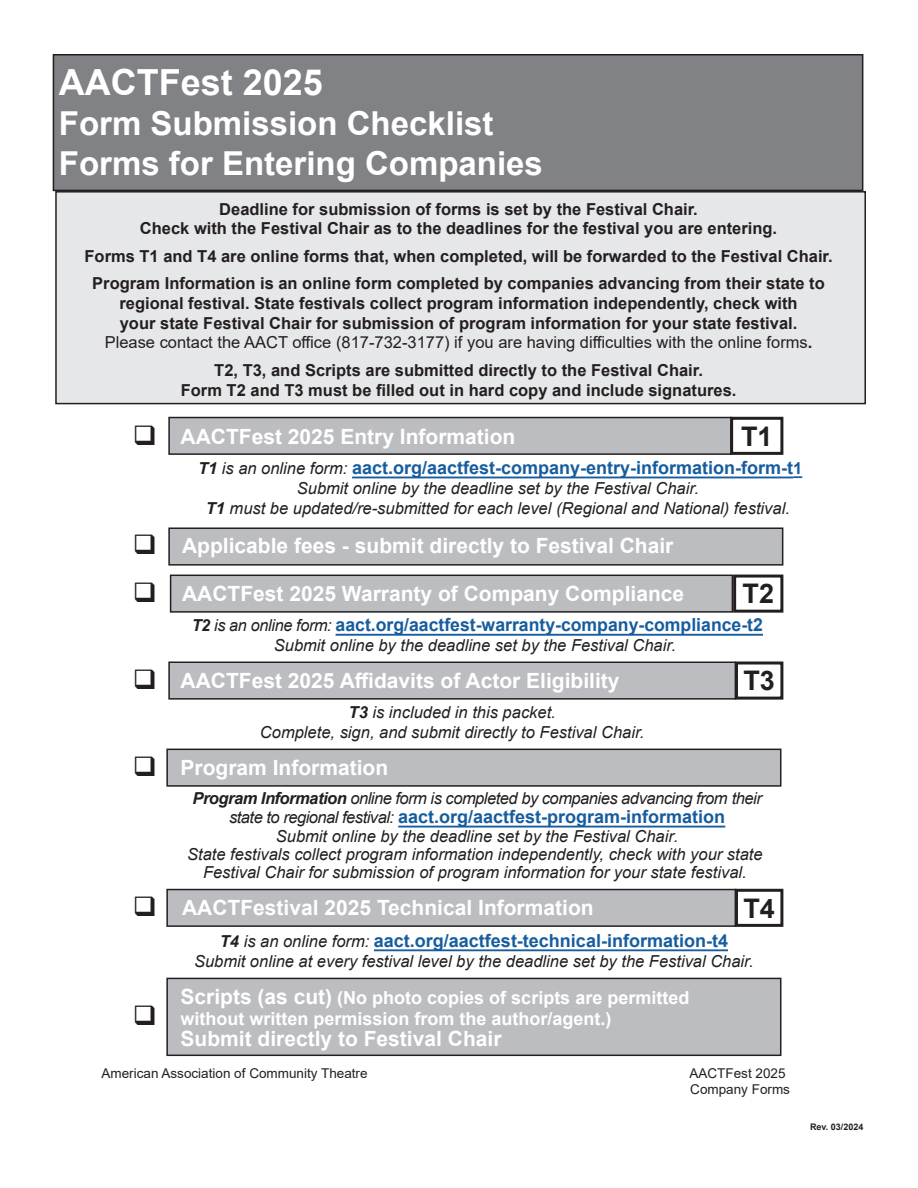
<style>
.page{position:relative;width:918px;height:1188px;background:#fff}
.page>*{position:absolute;margin:0;border:0;box-sizing:border-box;transform-origin:0 0}
.Form_Head_1{font:700 36px "Arial";color:#fff}
.Form_Head_1-2{font:700 33px "Arial";color:#fff}
.t1{font:700 27px "Arial";color:#231f20}
.Form_Head_1-3{font:700 21px "Arial";color:#fff}
.Form_Head_2{font:700 21px "Arial";color:#fff}
.t2{font:700 18px "Arial";color:#175d9e}
.Form_Head_1-4{font:700 18px/21px "Arial";color:#fff}
.t3{font:700 16.5px "Arial";color:#231f20}
.t4{font:italic 16.5px/18px "Arial";color:#231f20;text-align:center}
.t5{font:16.5px "Arial";color:#231f20}
.t6{font:italic 16.5px "Arial";letter-spacing:-.03em;color:#231f20}
.t7{font:13.5px/16.2px "Arial";color:#231f20}
.t8{font:700 9px "Arial";color:#231f20}
.s1{font-weight:700}
.s2{font-style:italic;font-size:16.5px;color:#231f20}
.s3{font-weight:400;font-style:italic;font-size:16.5px;color:#231f20}
.s4{font-size:16.5px}
.s5{font-size:21px}
</style>
<div class="page">
<div style="left:167px;top:978px;width:614px;height:77px;background:#bcbdc0"></div>
<div style="left:166px;top:978px;width:615px;height:78px;border:2px solid #231f20"></div>
<div style="left:171px;top:575px;width:561px;height:37px;background:#bcbdc0"></div>
<div style="left:170px;top:575px;width:563px;height:38px;border:2px solid #231f20"></div>
<div style="left:56px;top:192px;width:809px;height:212px;background:#e6e7e9"></div>
<div style="left:55px;top:191px;width:811px;height:213px;border:2px solid #231f20"></div>
<div style="left:53px;top:55px;width:810px;height:135px;background:#808285"></div>
<div style="left:53px;top:54px;width:810px;height:137px;border:2px solid #231f20"></div>
<div style="left:169px;top:418px;width:562px;height:36px;background:#bcbdc0"></div>
<div style="left:168px;top:417px;width:564px;height:38px;border:2px solid #231f20"></div>
<div style="left:730px;top:417px;width:53px;height:38px;border:3px solid #231f20"></div>
<div style="left:169px;top:528px;width:614px;height:37px;background:#bcbdc0"></div>
<div style="left:168px;top:527px;width:615px;height:39px;border:2px solid #231f20"></div>
<div style="left:733px;top:575px;width:50px;height:38px;border:3px solid #231f20"></div>
<div style="left:169px;top:662px;width:566px;height:37px;background:#bcbdc0"></div>
<div style="left:168px;top:662px;width:568px;height:38px;border:2px solid #231f20"></div>
<div style="left:735px;top:662px;width:48px;height:38px;border:3px solid #231f20"></div>
<div style="left:167px;top:890px;width:568px;height:36px;background:#bcbdc0"></div>
<div style="left:166px;top:889px;width:570px;height:38px;border:2px solid #231f20"></div>
<div style="left:735px;top:889px;width:48px;height:38px;border:3px solid #231f20"></div>
<div style="left:167px;top:749px;width:614px;height:37px;background:#bcbdc0"></div>
<div style="left:166px;top:749px;width:615px;height:38px;border:2px solid #231f20"></div>
<hr style="left:352px;top:477px;width:441px;height:1px;background:#175d9e">
<svg style="left:793px;top:476px;width:9px;height:2px"></svg>
<hr style="left:336px;top:634px;width:427px;height:2px;background:#175d9e">
<hr style="left:398px;top:826px;width:327px;height:2px;background:#175d9e">
<hr style="left:374px;top:949px;width:354px;height:2px;background:#175d9e">
<p class="Form_Head_1" style="left:59px;top:57px;width:266px">AACTFest 2025</p>
<p class="Form_Head_1-2" style="left:59px;top:100px;width:436px">Form Submission Checklist</p>
<p class="Form_Head_1-2" style="left:59px;top:140px;width:486px">Forms for Entering Companies</p>
<p class="t3" style="left:219px;top:197px;width:480px">Deadline for submission of forms is set by the Festival Chair.</p>
<p class="t3" style="left:140px;top:217px;width:639px">Check with the Festival Chair as to the deadlines for the festival you are entering.</p>
<p class="t3" style="left:85px;top:244px;width:750px">Forms T1 and T4 are online forms that, when completed, will be forwarded to the Festival Chair.</p>
<p class="t3" style="left:92px;top:272px;width:734px">Program Information is an online form completed by companies advancing from their state to</p>
<p class="t3" style="left:119px;top:291px;width:680px">regional festival. State festivals collect program information independently, check with</p>
<p class="t3" style="left:120px;top:311px;width:679px">your state Festival Chair for submission of program information for your state festival.</p>
<p class="t5" style="left:105px;top:331px;width:709px">Please contact the AACT office (817-732-3177) if you are having difficulties with the online forms<span class="s1">.</span></p>
<p class="t3" style="left:214px;top:358px;width:490px">T2, T3, and Scripts are submitted directly to the Festival Chair.</p>
<p class="t3" style="left:181px;top:378px;width:557px">Form T2 and T3 must be filled out in hard copy and include signatures.</p>
<p class="Form_Head_1-3" style="left:181px;top:422px;width:336px">AACTFest 2025 Entry Information</p>
<p class="t1" style="left:741px;top:417px;width:33px">T1</p>
<p class="t2" style="left:198px;top:455px;width:606px"><span class="s2">T1</span> <span class="s3">is an online form:</span> aact.org/aactfest-company-entry-information-form-t<span class="s4">1</span></p>
<p class="t4" style="left:206px;top:479px;width:586px;line-height:19.5px">Submit online by the deadline set by the Festival Chair.<br><span class="s1">T1</span> must be updated/re-submitted for each level (Regional and National) festival.</p>
<p class="Form_Head_1-3" style="left:182px;top:531px;width:493px">Applicable fees - submit directly to Festival Chair</p>
<p class="Form_Head_2" style="left:182px;top:579px;width:504px">AACTFest 2025 Warranty of Company Compliance</p>
<p class="t1" style="left:743px;top:575px;width:33px">T2</p>
<p class="t2" style="left:192px;top:612px;width:573px"><span class="s2">T2</span> <span class="s3">is an online form:</span> aact.org/aactfest-warranty-company-compliance-t2</p>
<p class="t4" style="left:274px;top:636px;width:404px">Submit online by the deadline set by the Festival Chair.</p>
<p class="Form_Head_1-3" style="left:181px;top:666px;width:440px">AACTFest 2025 Affidavits of Actor Eligibility</p>
<p class="t1" style="left:743px;top:662px;width:33px">T3</p>
<p class="t4" style="left:349px;top:703px;width:209px"><span class="s1">T3</span> is included in this packet.</p>
<p class="t4" style="left:260px;top:723px;width:386px">Complete, sign, and submit directly to Festival Chair.</p>
<p class="Form_Head_1-3" style="left:181px;top:753px;width:209px">Program Information</p>
<p class="t6" style="left:192px;top:787px;width:571px"><span class="s1">Program Information</span> online form is completed by companies advancing from their</p>
<p class="t2" style="left:229px;top:804px;width:498px"><span class="s3">state to regional festival:</span> aact.org/aactfest-program-information</p>
<p class="t4" style="left:187px;top:827px;width:577px">Submit online by the deadline set by the Festival Chair.<br>State festivals collect program information independently, check with your state<br>Festival Chair for submission of program information for your state festival.</p>
<p class="Form_Head_1-3" style="left:182px;top:893px;width:413px">AACTFestival 2025 Technical Information</p>
<p class="t1" style="left:743px;top:889px;width:33px">T4</p>
<p class="t2" style="left:220px;top:928px;width:510px"><span class="s2">T4</span> <span class="s3">is an online form:</span> aact.org/aactfest-technical-information-t4</p>
<p class="t4" style="left:194px;top:952px;width:561px">Submit online at every festival level by the deadline set by the Festival Chair.</p>
<p class="Form_Head_1-4" style="left:181px;top:987px;width:510px"><span class="s5">Scripts (as cut)</span> (No photo copies of scripts are permitted without written permission from the author/agent.)</p>
<p class="Form_Head_1-3" style="left:181px;top:1023px;width:322px">Submit directly to Festival Chair</p>
<p class="t7" style="left:102px;top:1065px;width:268px">American Association of Community Theatre</p>
<p class="t7" style="left:690px;top:1065px;width:102px">AACTFest 2025<br>Company Forms</p>
<p class="t8" style="left:810px;top:1120px;width:55px">Rev. 03/2024</p>
</div>
